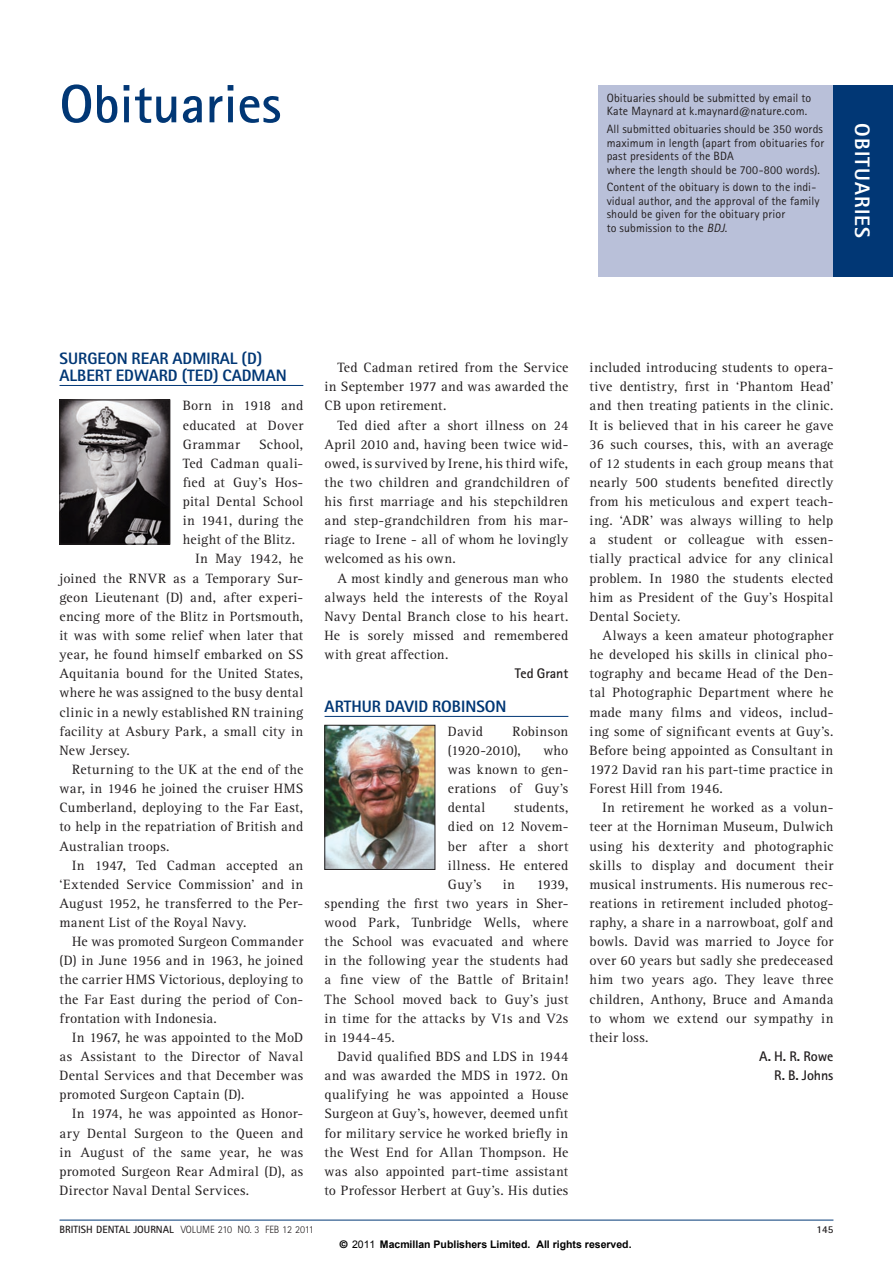
<style>
.page{position:relative;width:893px;height:1263px;background:#fff}
.page>*{position:absolute;margin:0;border:0;box-sizing:border-box;transform-origin:0 0}
._1_BDJ_main_heading{font:700 54px "Rotis Sans Serif Std";color:#013775}
.t1{font:800 21px "Rotis Sans Serif Std";color:#fff}
._1_BDJ_obits_heading{font:800 16.5px/16.5px "Rotis Sans Serif Std";color:#013775}
._1_BDJ_body{font:13.95px/19.2px "Rotis Serif Std";letter-spacing:.02em;color:#231f20;text-align:justify}
._1_BDJ_body_fullout{font:13.95px/19.2px "Rotis Serif Std";letter-spacing:.015em;color:#231f20;text-align:justify}
._1_BDJ_obits_author{font:700 13.95px "Rotis Sans Serif Std";letter-spacing:-.005em;color:#231f20}
._1_BDJ_in_brief{font:12px/13.5px "Rotis Sans Serif Std";letter-spacing:.01em;color:#231f20}
.t2{font:700 10.5px "Arial";color:#000}
.t3{font:300 10.5px "Rotis Sans Serif Std";color:#231f20}
.t4{font:700 10.5px "Rotis Sans Serif Std";color:#231f20}
.s1{font-style:italic}
.s2{font-weight:700}
.s3{font-family:"Helvetica"}
.s4{font-weight:400}
</style>
<div class="page">
<hr style="left:60px;top:385px;width:243px;height:1px;background:#013775">
<hr style="left:325px;top:716px;width:243px;height:1px;background:#013775">
<img style="left:62px;top:402px;width:106px;height:140px">
<div style="left:60px;top:400px;width:110px;height:144px;border:1px solid #231f20"></div>
<img style="left:327px;top:727px;width:106px;height:141px">
<div style="left:325px;top:725px;width:110px;height:145px;border:1px solid #231f20"></div>
<hr style="left:60px;top:1220px;width:773px;height:1px;background:#013775">
<div style="left:598px;top:85px;width:295px;height:191px;background:#b9c0d9"></div>
<div style="left:833px;top:85px;width:60px;height:191px;background:#013775"></div>
<p class="_1_BDJ_main_heading" style="left:60px;top:70px;width:223px">Obituaries</p>
<p class="_1_BDJ_in_brief" style="left:607px;top:91px;width:206px">Obituaries should be submitted by email to<br>Kate Maynard at k.maynard@nature.com.</p>
<p class="_1_BDJ_in_brief" style="left:607px;top:122px;width:219px">All submitted obituaries should be 350 words maximum in length (apart from obituaries for past presidents of the BDA<br>where the length should be 700-800 words).</p>
<p class="_1_BDJ_in_brief" style="left:607px;top:180px;width:214px">Content of the obituary is down to the indi&shy;vidual author, and the approval of the family should be given for the obituary prior<br>to submission to the <span class="s1">BDJ</span>.</p>
<p class="t1" style="left:876px;top:123px;width:115px;rotate:90deg">obituaries</p>
<p class="_1_BDJ_obits_heading" style="left:60px;top:350px;width:229px">SURGEON REAR ADMIRAL (D)<br>ALBERT EDWARD (TED) CADMAN</p>
<p class="_1_BDJ_body_fullout" style="left:183px;top:397px;width:122px">Born in 1918 and educated at Dover Grammar</p>
<p class="_1_BDJ_body_fullout" style="left:183px;top:435px;width:122px;text-indent:76px">School, Ted Cadman quali&shy;fied at Guy’s Hos&shy;pital Dental School in 1941, during the height of the Blitz.</p>
<p class="_1_BDJ_body" style="left:60px;top:550px;width:245px;text-indent:136px">In May 1942, he joined the RNVR as a Temporary Sur&shy;geon Lieutenant (D) and, after experi&shy;encing more of the Blitz in Portsmouth, it was with some relief when later that year, he found himself embarked on SS Aquitania bound for the United States, where he was assigned to the busy dental clinic in a newly established RN training facility at Asbury Park, a small city in New Jersey.</p>
<p class="_1_BDJ_body" style="left:60px;top:760px;width:245px;text-indent:13px">Returning to the UK at the end of the war, in 1946 he joined the cruiser HMS Cumberland, deploying to the Far East, to help in the repatriation of British and Australian troops.</p>
<p class="_1_BDJ_body" style="left:60px;top:856px;width:245px;text-indent:13px">In 1947, Ted Cadman accepted an ‘Extended Service Commission’ and in August 1952, he transferred to the Per&shy;manent List of the Royal Navy.</p>
<p class="_1_BDJ_body" style="left:60px;top:932px;width:245px;text-indent:13px">He was promoted Surgeon Commander (D) in June 1956 and in 1963, he joined the carrier HMS Victorious, deploying to the Far East during the period of Con&shy;frontation with Indonesia.</p>
<p class="_1_BDJ_body" style="left:60px;top:1028px;width:245px;text-indent:13px">In 1967, he was appointed to the MoD as Assistant to the Director of Naval Dental Services and that December was promoted Surgeon Captain (D).</p>
<p class="_1_BDJ_body" style="left:60px;top:1104px;width:245px;text-indent:13px">In 1974, he was appointed as Honor&shy;ary Dental Surgeon to the Queen and in August of the same year, he was promoted Surgeon Rear Admiral (D), as Director Naval Dental Services.</p>
<p class="_1_BDJ_body" style="left:325px;top:358px;width:245px;text-indent:13px">Ted Cadman retired from the Service in September 1977 and was awarded the CB upon retirement.</p>
<p class="_1_BDJ_body" style="left:325px;top:416px;width:245px;text-indent:13px">Ted died after a short illness on 24<br>April 2010 and, having been twice wid&shy;owed, is survived by Irene, his third wife, the two children and grandchildren of his first marriage and his stepchildren and step-grandchildren from his mar&shy;riage to Irene - all of whom he lovingly welcomed as his own.</p>
<p class="_1_BDJ_body" style="left:325px;top:569px;width:245px;text-indent:13px">A most kindly and generous man who always held the interests of the Royal Navy Dental Branch close to his heart.<br>He is sorely missed and remembered with great affection.</p>
<p class="_1_BDJ_obits_author" style="left:515px;top:665px;width:55px">Ted Grant</p>
<p class="_1_BDJ_obits_heading" style="left:325px;top:698px;width:184px">ARTHUR DAVID ROBINSON</p>
<p class="_1_BDJ_body_fullout" style="left:448px;top:722px;width:37px">David</p>
<p class="_1_BDJ_body_fullout" style="left:448px;top:722px;width:122px;text-indent:65px">Robinson (1920-2010),</p>
<p class="_1_BDJ_body_fullout" style="left:448px;top:741px;width:122px;text-indent:95px">who was known to gen&shy;erations of Guy’s dental</p>
<p class="_1_BDJ_body_fullout" style="left:448px;top:798px;width:122px;text-indent:66px">students, died on 12 Novem&shy;ber after a short illness. He entered Guy’s</p>
<p class="_1_BDJ_body_fullout" style="left:503px;top:875px;width:14px">in</p>
<p class="_1_BDJ_body_fullout" style="left:325px;top:875px;width:245px;text-indent:212px">1939, spending the first two years in Sher&shy;wood Park, Tunbridge Wells, where the School was evacuated and where in the following year the students had a fine view of the Battle of Britain!<br>The School moved back to Guy’s just in time for the attacks by V1s and V2s in 1944-45.</p>
<p class="_1_BDJ_body" style="left:325px;top:1047px;width:245px;text-indent:13px">David qualified BDS and LDS in 1944 and was awarded the MDS in 1972. On qualifying he was appointed a House Surgeon at Guy’s, however, deemed unfit for military service he worked briefly in the West End for Allan Thompson. He was also appointed part-time assistant to Professor Herbert at Guy’s. His duties</p>
<p class="_1_BDJ_body" style="left:590px;top:358px;width:245px">included introducing students to opera&shy;tive dentistry, first in ‘Phantom Head’ and then treating patients in the clinic.<br>It is believed that in his career he gave 36 such courses, this, with an average of 12 students in each group means that nearly 500 students benefited directly from his meticulous and expert teach&shy;ing. ‘ADR’ was always willing to help a student or colleague with essen&shy;tially practical advice for any clinical problem. In 1980 the students elected him as President of the Guy’s Hospital Dental Society.</p>
<p class="_1_BDJ_body" style="left:590px;top:626px;width:245px;text-indent:13px">Always a keen amateur photographer he developed his skills in clinical pho&shy;tography and became Head of the Den&shy;tal Photographic Department where he made many films and videos, includ&shy;ing some of significant events at Guy’s.<br>Before being appointed as Consultant in 1972 David ran his part-time practice in Forest Hill from 1946.</p>
<p class="_1_BDJ_body" style="left:590px;top:798px;width:245px;text-indent:13px">In retirement he worked as a volun&shy;teer at the Horniman Museum, Dulwich using his dexterity and photographic skills to display and document their musical instruments. His numerous rec&shy;reations in retirement included photog&shy;raphy, a share in a narrowboat, golf and bowls. David was married to Joyce for over 60 years but sadly she predeceased him two years ago. They leave three children, Anthony, Bruce and Amanda to whom we extend our sympathy in their loss.</p>
<p class="_1_BDJ_obits_author" style="left:759px;top:1047px;width:76px">A. H. R. Rowe</p>
<p class="_1_BDJ_obits_author" style="left:774px;top:1066px;width:61px">R. B. Johns</p>
<p class="t3" style="left:60px;top:1224px;width:256px"><span class="s2">british dental journal</span> VOLUME 210 NO. 3 FEB 12 2011</p>
<p class="t4" style="left:816px;top:1223px;width:18px">145</p>
<p class="t2" style="left:340px;top:1237px;width:293px"><span class="s3">©</span> <span class="s4">2011</span> Macmillan Publishers Limited. All rights reserved.</p>
</div>
